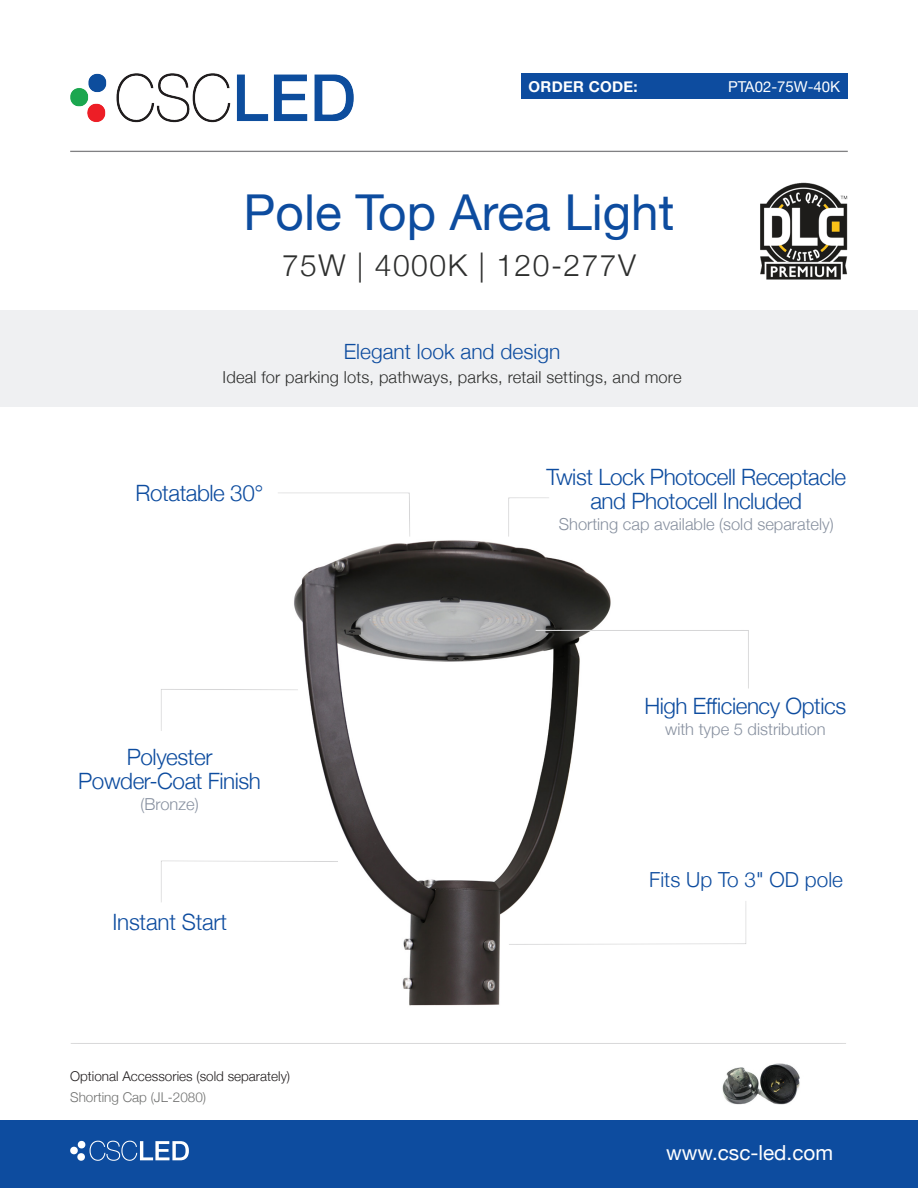
<style>
.page{position:relative;width:918px;height:1188px;background:#fff}
.page>*{position:absolute;margin:0;border:0;box-sizing:border-box;transform-origin:0 0}
.t1{font:49.5px "Helvetica Neue";color:#0d4c9f}
.t2{font:300 30px "Helvetica Neue";letter-spacing:.05em;color:#2e2f2e}
.t3{font:300 22.5px/24px "Helvetica Neue";letter-spacing:-.02em;color:#0d4c9f;text-align:center}
.t4{font:300 21px "Helvetica Neue";color:#0d4c9f}
.t5{font:300 20.7px "Helvetica Neue";color:#0d4c9f}
.t6{font:20.7px "Helvetica Neue";color:#fff}
.t7{font:300 16.5px "Helvetica Neue";color:#8891a0}
.t8{font:300 16.5px "Helvetica Neue";letter-spacing:.01em;color:#2e2f2e}
.t9{font:15px "Helvetica Neue";color:#fff}
.t10{font:700 15px "Helvetica Neue";letter-spacing:.02em;color:#fff}
.t11{font:300 13.5px/21px "Helvetica Neue";color:#231f20}
.s1{color:#717271}
</style>
<div class="page">
<div style="left:0;top:1120px;width:918px;height:68px;background:#0d4c9f"></div>
<svg style="left:90px;top:1141px;width:99px;height:20px"></svg>
<div style="left:78px;top:1141px;width:7px;height:7px;background:#fff;border-radius:4px"></div>
<div style="left:77px;top:1153px;width:8px;height:8px;background:#fff;border-radius:4px"></div>
<div style="left:70px;top:1147px;width:8px;height:7px;background:#fff;border-radius:4px"></div>
<img style="left:70px;top:73px;width:284px;height:50px">
<div style="left:521px;top:74px;width:327px;height:25px;background:#0d4c9f"></div>
<hr style="left:70px;top:151px;width:778px;height:1px;background:#818183">
<div style="left:0;top:310px;width:918px;height:97px;background:#eff0f2"></div>
<img style="left:760px;top:183px;width:88px;height:96px">
<img style="left:294px;top:540px;width:317px;height:466px">
<img style="left:722px;top:1063px;width:78px;height:42px">
<div style="left:160px;top:686px;width:141px;height:46px;background:#fff"></div>
<div style="left:160px;top:857px;width:180px;height:47px;background:#fff"></div>
<div style="left:506px;top:899px;width:242px;height:46px;background:#fff"></div>
<div style="left:534px;top:628px;width:216px;height:62px;background:#fff;opacity:.75"></div>
<div style="left:69px;top:1040px;width:779px;height:5px;background:#fff;opacity:.75"></div>
<p class="t10" style="left:529px;top:75px;width:111px">ORDER CODE:</p>
<p class="t9" style="left:728px;top:76px;width:114px">PTA02-75W-40K</p>
<p class="t1" style="left:244px;top:176px;width:432px">Pole Top Area Light</p>
<p class="t2" style="left:282px;top:241px;width:355px">75W | 4000K | 120-277V</p>
<p class="t4" style="left:344px;top:334px;width:218px">Elegant look and design</p>
<p class="t8" style="left:223px;top:364px;width:461px">Ideal for parking lots, pathways, parks, retail settings, and more</p>
<p class="t3" style="left:136px;top:479px;width:129px">Rotatable 30°</p>
<p class="t3" style="left:78px;top:743px;width:184px">Polyester<br>Powder-Coat Finish</p>
<p class="t7" style="left:141px;top:790px;width:60px">(Bronze)</p>
<p class="t3" style="left:112px;top:909px;width:116px">Instant Start</p>
<p class="t11" style="left:70px;top:1064px;width:222px">Optional Accessories (sold separately)<br><span class="s1">Shorting Cap (JL-2080)</span></p>
<p class="t3" style="left:547px;top:463px;width:301px">Twist Lock Photocell Receptacle</p>
<p class="t3" style="left:590px;top:487px;width:213px">and Photocell Included</p>
<p class="t7" style="left:559px;top:511px;width:277px">Shorting cap available (sold separately)</p>
<p class="t3" style="left:644px;top:692px;width:203px">High Efficiency Optics</p>
<p class="t7" style="left:665px;top:716px;width:162px">with type 5 distribution</p>
<p class="t5" style="left:649px;top:863px;width:195px">Fits Up To 3" OD pole</p>
<p class="t6" style="left:666px;top:1138px;width:169px">www.csc-led.com</p>
</div>
